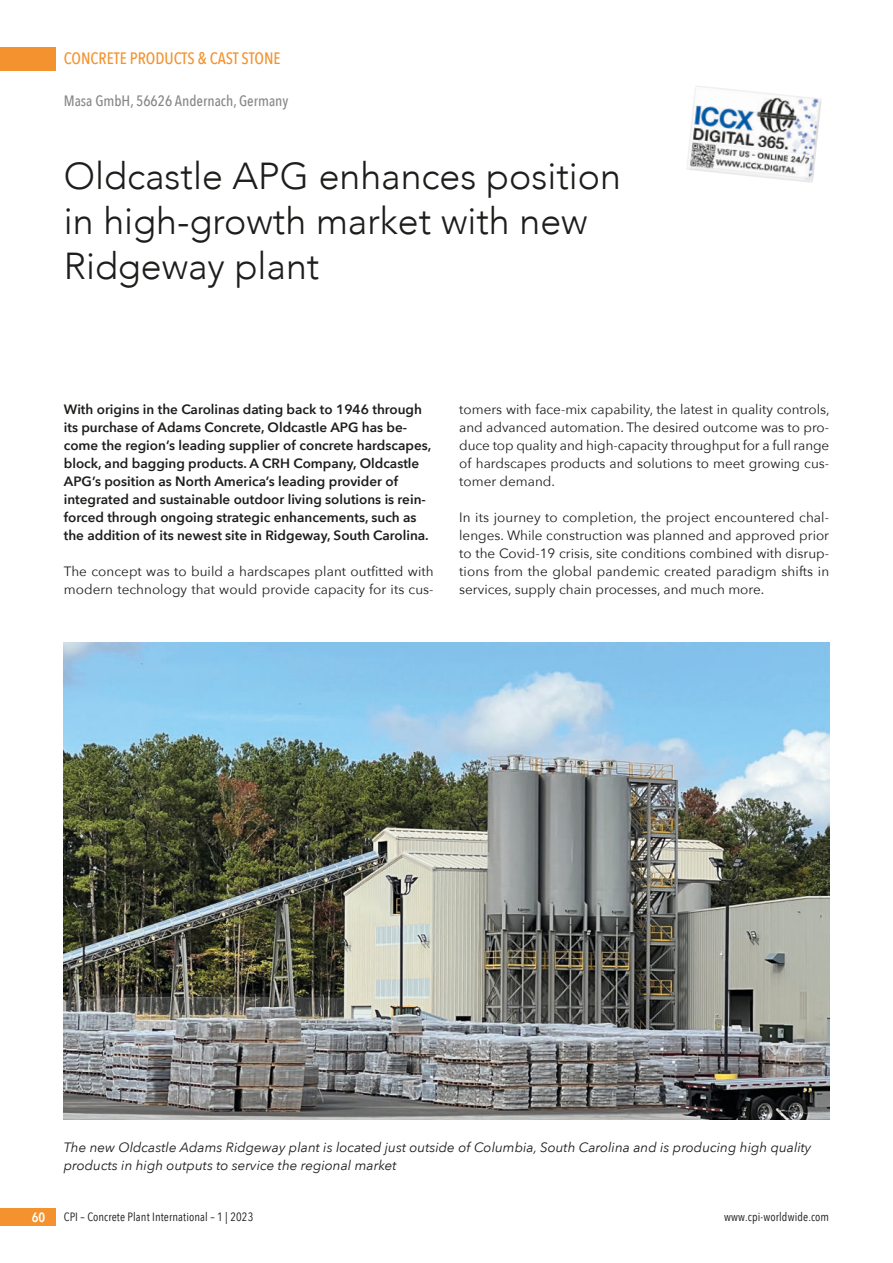
<style>
.page{position:relative;width:893px;height:1263px;background:#fff}
.page>*{position:absolute;margin:0;border:0;box-sizing:border-box;transform-origin:0 0}
.t1{font:300 37.5px/45px "Avenir";color:#1d1d1b}
.t2{font:500 16.5px "Avenir Next Condensed";color:#f3922e}
.t3{font:500 15px "Avenir Next Condensed";color:#878787}
.t4{font:13.5px/18px "Avenir Next";color:#1d1d1b;text-align:justify}
.t5{font:600 13.5px/18px "Avenir Next";color:#1d1d1b}
.t6{font:italic 13.5px/18px "Avenir Next";color:#1d1d1b}
.t7{font:600 13.5px "Avenir Next Condensed";color:#fff}
.t8{font:12px "Avenir Next Condensed";letter-spacing:.01em;color:#1d1d1b}
</style>
<div class="page">
<div style="left:0;top:47px;width:55px;height:23px;background:#f3922e"></div>
<div style="left:0;top:1208px;width:55px;height:18px;background:#f3922e"></div>
<img style="left:64px;top:642px;width:765px;height:478px">
<img style="left:687px;top:86px;width:134px;height:97px">
<hr style="left:892px;top:642px;width:1px;height:621px;background:#ffe600">
<hr style="left:892px;top:1007px;width:1px;height:256px;background:#12306f">
<p class="t2" style="left:64px;top:49px;width:218px">CONCRETE PRODUCTS &amp; CAST STONE</p>
<p class="t3" style="left:64px;top:92px;width:226px">Masa GmbH, 56626 Andernach, Germany</p>
<h1 class="t1" style="left:64px;top:153px;width:559px">Oldcastle APG enhances position in high-growth market with new<br>Ridgeway plant</h1>
<p class="t5" style="left:64px;top:400px;width:369px">With origins in the Carolinas dating back to 1946 through its purchase of Adams Concrete, Oldcastle APG has be&shy;come the region’s leading supplier of concrete hardscapes, block, and bagging products. A CRH Company, Oldcastle APG’s position as North America’s leading provider of integrated and sustainable outdoor living solutions is rein&shy;forced through ongoing strategic enhancements, such as the addition of its newest site in Ridgeway, South Carolina.</p>
<p class="t4" style="left:64px;top:562px;width:371px">The concept was to build a hardscapes plant outfitted with modern technology that would provide capacity for its cus-</p>
<p class="t4" style="left:459px;top:400px;width:372px">tomers with face-mix capability, the latest in quality controls, and advanced automation. The desired outcome was to pro&shy;duce top quality and high-capacity throughput for a full range of hardscapes products and solutions to meet growing cus&shy;tomer demand.</p>
<p class="t4" style="left:459px;top:508px;width:372px">In its journey to completion, the project encountered chal&shy;lenges. While construction was planned and approved prior to the Covid-19 crisis, site conditions combined with disrup&shy;tions from the global pandemic created paradigm shifts in services, supply chain processes, and much more.</p>
<p class="t6" style="left:64px;top:1138px;width:749px">The new Oldcastle Adams Ridgeway plant is located just outside of Columbia, South Carolina and is producing high quality products in high outputs to service the regional market</p>
<p class="t7" style="left:32px;top:1206px;width:15px">60</p>
<p class="t8" style="left:64px;top:1207px;width:191px">CPI – Concrete Plant International – 1 | 2023</p>
<p class="t8" style="left:724px;top:1207px;width:107px">www.cpi-worldwide.com</p>
</div>
